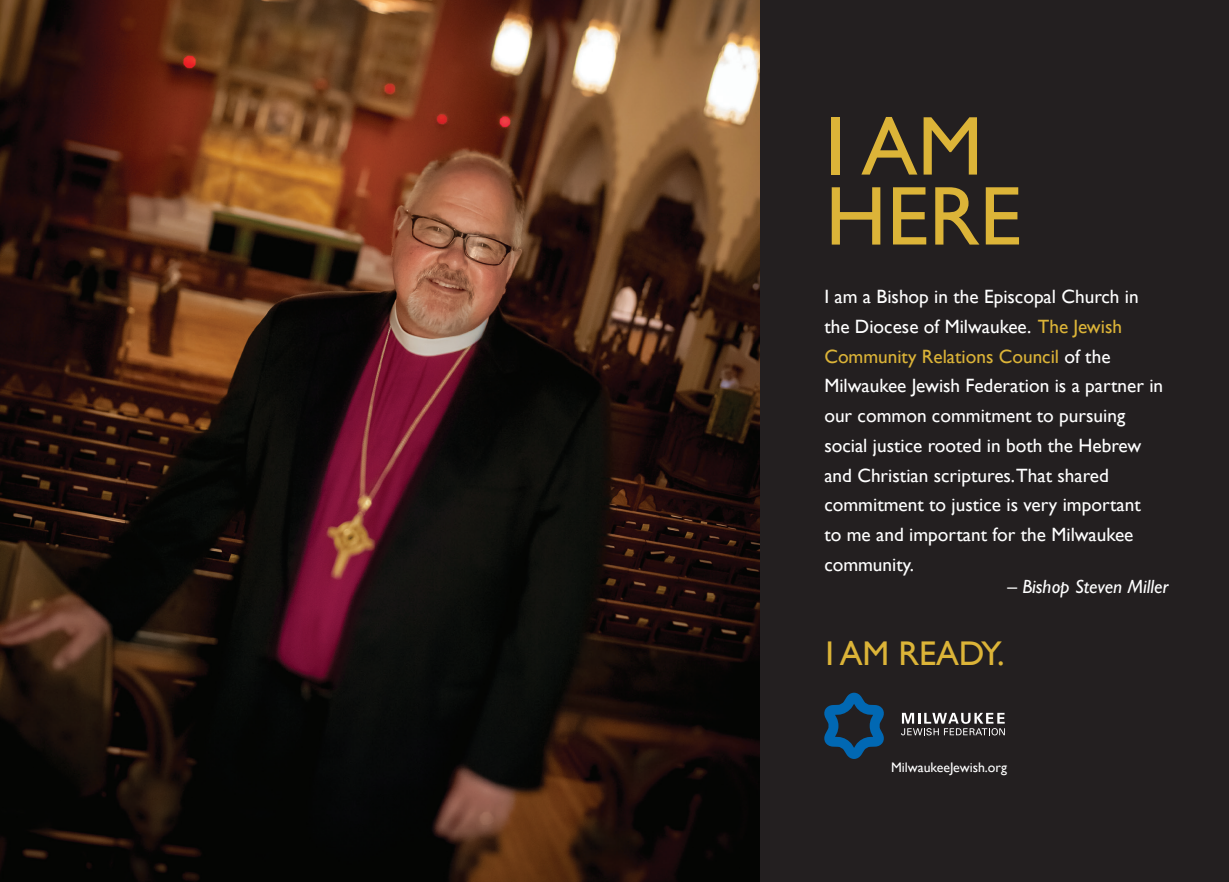
<style>
.page{position:relative;width:1229px;height:882px;background:#fff}
.page>*{position:absolute;margin:0;border:0;box-sizing:border-box;transform-origin:0 0}
.t1{font:84px "Gill Sans";color:#dcb438}
.t2{font:34.3px "Gill Sans";letter-spacing:-.005em;color:#dcb438}
.t3{font:19.25px/29.8px "Gill Sans";color:#fff}
.t4{font:italic 19.25px "Gill Sans";color:#fff}
.t5{font:13.83px "Gill Sans";color:#fff}
.s1{color:#dcb438}
</style>
<div class="page">
<img style="left:0;top:0;width:760px;height:882px">
<div style="left:760px;top:0;width:468px;height:882px;background:#231f20"></div>
<svg style="left:824px;top:693px;width:60px;height:66px"></svg>
<svg style="left:901px;top:713px;width:103px;height:22px"></svg>
<p class="t1" style="left:825px;top:97px;width:159px">I AM</p>
<p class="t1" style="left:825px;top:167px;width:197px">HERE</p>
<p class="t3" style="left:824px;top:282px;width:340px">I am a Bishop in the Episcopal Church in the Diocese of Milwaukee. <span class="s1">The Jewish Community Relations Council</span> of the Milwaukee Jewish Federation is a partner in our common commitment to pursuing social justice rooted in both the Hebrew and Christian scriptures.That shared commitment to justice is very important<br>to me and important for the Milwaukee community.</p>
<p class="t4" style="left:1007px;top:576px;width:163px">– Bishop Steven Miller</p>
<p class="t2" style="left:825px;top:634px;width:181px">I AM READY.</p>
<p class="t5" style="left:891px;top:760px;width:117px">MilwaukeeJewish.org</p>
</div>
